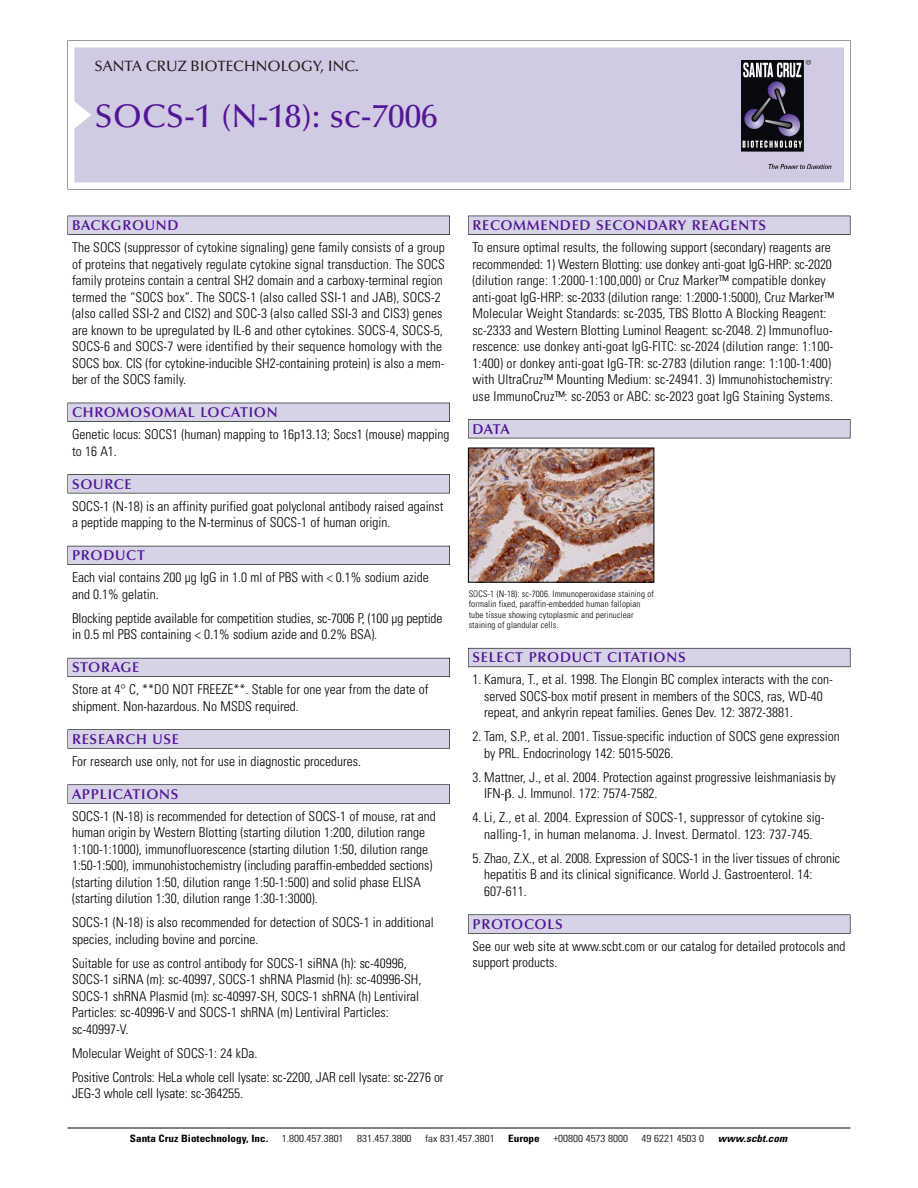
<style>
.page{position:relative;width:918px;height:1188px;background:#fff}
.page>*{position:absolute;margin:0;border:0;box-sizing:border-box;transform-origin:0 0}
.t1{font:500 33px "Optima";color:#511695}
.t2{font:500 15px "Optima";color:#231f20}
.t3{font:600 14.25px "Optima";letter-spacing:.05em;color:#511695}
.t4{font:300 condensed 13.5px/16.5px "Univers";color:#000}
.t5{font:300 condensed 10.2px "Univers";color:#000;scale:1.1 1}
.t6{font:700 condensed 10.2px "Univers";color:#000;scale:1.1 1}
.t7{font:italic 700 condensed 10.2px "Univers";letter-spacing:.005em;color:#000;scale:1.1 1}
.t8{font:300 condensed 9px/10.5px "Univers";letter-spacing:.015em;color:#000}
</style>
<div class="page">
<svg style="left:68px;top:40px;width:783px;height:149px"></svg>
<div style="left:74px;top:47px;width:770px;height:135px;background:#d1cae3"></div>
<img style="left:741px;top:60px;width:90px;height:108px">
<div style="left:68px;top:216px;width:382px;height:19px;background:#525155"></div>
<div style="left:68px;top:216px;width:381px;height:18px;background:#d7d3e7"></div>
<div style="left:68px;top:403px;width:382px;height:19px;background:#515055"></div>
<div style="left:68px;top:403px;width:381px;height:18px;background:#d7d3e7"></div>
<div style="left:68px;top:474px;width:382px;height:19px;background:#545357"></div>
<div style="left:68px;top:475px;width:381px;height:18px;background:#d7d3e7"></div>
<div style="left:68px;top:546px;width:382px;height:19px;background:#54535a"></div>
<div style="left:68px;top:546px;width:381px;height:18px;background:#d7d3e7"></div>
<div style="left:68px;top:658px;width:382px;height:19px;background:#5b5a62"></div>
<div style="left:68px;top:658px;width:381px;height:18px;background:#d7d3e7"></div>
<div style="left:68px;top:729px;width:382px;height:20px;background:#626263"></div>
<div style="left:68px;top:730px;width:381px;height:18px;background:#d7d3e7"></div>
<div style="left:68px;top:784px;width:382px;height:20px;background:#616161"></div>
<div style="left:68px;top:785px;width:381px;height:18px;background:#d7d3e7"></div>
<div style="left:468px;top:216px;width:382px;height:19px;background:#525155"></div>
<div style="left:468px;top:216px;width:382px;height:18px;background:#d7d3e7"></div>
<div style="left:468px;top:419px;width:382px;height:19px;background:#525155"></div>
<div style="left:468px;top:420px;width:382px;height:18px;background:#d7d3e7"></div>
<div style="left:468px;top:648px;width:382px;height:19px;background:#66646d"></div>
<div style="left:468px;top:649px;width:382px;height:18px;background:#d7d3e7"></div>
<svg style="left:468px;top:914px;width:382px;height:20px"></svg>
<div style="left:468px;top:915px;width:382px;height:18px;background:#d7d3e7"></div>
<hr style="left:68px;top:1128px;width:782px;height:1px;background:#000">
<img style="left:470px;top:450px;width:182px;height:131px">
<div style="left:468px;top:448px;width:186px;height:135px;border:1px solid #000"></div>
<p class="t2" style="left:94px;top:61px;width:266px">SANTA CRUZ BIOTECHNOLOGY, INC.</p>
<h1 class="t1" style="left:94px;top:103px;width:345px">SOCS-1 (N-18): sc-7006</h1>
<p class="t3" style="left:72px;top:219px;width:108px">BACKGROUND</p>
<p class="t4" style="left:72px;top:240px;width:374px">The SOCS (suppressor of cytokine signaling) gene family consists of a group of proteins that negatively regulate cytokine signal transduction. The SOCS family proteins contain a central SH2 domain and a carboxy-terminal region termed the “SOCS box”. The SOCS-1 (also called SSI-1 and JAB), SOCS-2 (also called SSI-2 and CIS2) and SOC-3 (also called SSI-3 and CIS3) genes are known to be upregulated by IL-6 and other cytokines. SOCS-4, SOCS-5, SOCS-6 and SOCS-7 were identified by their sequence homology with the SOCS box. CIS (for cytokine-inducible SH2-containing protein) is also a mem&shy;ber of the SOCS family.</p>
<p class="t3" style="left:72px;top:407px;width:207px">CHROMOSOMAL LOCATION</p>
<p class="t4" style="left:72px;top:427px;width:379px">Genetic locus: SOCS1 (human) mapping to 16p13.13; Socs1 (mouse) mapping to 16 A1.</p>
<p class="t3" style="left:72px;top:478px;width:61px">SOURCE</p>
<p class="t4" style="left:72px;top:499px;width:373px">SOCS-1 (N-18) is an affinity purified goat polyclonal antibody raised against a peptide mapping to the N-terminus of SOCS-1 of human origin.</p>
<p class="t3" style="left:72px;top:550px;width:74px">PRODUCT</p>
<p class="t4" style="left:72px;top:570px;width:358px">Each vial contains 200 µg IgG in 1.0 ml of PBS with &lt; 0.1% sodium azide and 0.1% gelatin.</p>
<p class="t4" style="left:72px;top:611px;width:372px">Blocking peptide available for competition studies, sc-7006 P, (100 µg peptide in 0.5 ml PBS containing &lt; 0.1% sodium azide and 0.2% BSA).</p>
<p class="t3" style="left:72px;top:662px;width:69px">STORAGE</p>
<p class="t4" style="left:72px;top:682px;width:358px">Store at 4° C, **DO NOT FREEZE**. Stable for one year from the date of shipment. Non-hazardous. No MSDS required.</p>
<p class="t3" style="left:72px;top:733px;width:109px">RESEARCH USE</p>
<p class="t4" style="left:72px;top:754px;width:290px">For research use only, not for use in diagnostic procedures.</p>
<p class="t3" style="left:72px;top:788px;width:108px">APPLICATIONS</p>
<p class="t4" style="left:72px;top:809px;width:365px">SOCS-1 (N-18) is recommended for detection of SOCS-1 of mouse, rat and human origin by Western Blotting (starting dilution 1:200, dilution range 1:100-1:1000), immunofluorescence (starting dilution 1:50, dilution range 1:50-1:500), immunohistochemistry (including paraffin-embedded sections) (starting dilution 1:50, dilution range 1:50-1:500) and solid phase ELISA (starting dilution 1:30, dilution range 1:30-1:3000).</p>
<p class="t4" style="left:72px;top:916px;width:363px">SOCS-1 (N-18) is also recommended for detection of SOCS-1 in additional species, including bovine and porcine.</p>
<p class="t4" style="left:72px;top:956px;width:351px">Suitable for use as control antibody for SOCS-1 siRNA (h): sc-40996, SOCS-1 siRNA (m): sc-40997, SOCS-1 shRNA Plasmid (h): sc-40996-SH, SOCS-1 shRNA Plasmid (m): sc-40997-SH, SOCS-1 shRNA (h) Lentiviral Particles: sc-40996-V and SOCS-1 shRNA (m) Lentiviral Particles: sc-40997-V.</p>
<p class="t4" style="left:72px;top:1042px;width:373px;line-height:24px">Molecular Weight of SOCS-1: 24 kDa.<br>Positive Controls: HeLa whole cell lysate: sc-2200, JAR cell lysate: sc-2276 or</p>
<p class="t4" style="left:72px;top:1087px;width:172px">JEG-3 whole cell lysate: sc-364255.</p>
<p class="t3" style="left:473px;top:219px;width:295px">RECOMMENDED SECONDARY REAGENTS</p>
<p class="t4" style="left:473px;top:240px;width:363px">To ensure optimal results, the following support (secondary) reagents are recommended: 1) Western Blotting: use donkey anti-goat IgG-HRP: sc-2020 (dilution range: 1:2000-1:100,000) or Cruz Marker™ compatible donkey anti-goat IgG-HRP: sc-2033 (dilution range: 1:2000-1:5000), Cruz Marker™ Molecular Weight Standards: sc-2035, TBS Blotto A Blocking Reagent: sc-2333 and Western Blotting Luminol Reagent: sc-2048. 2) Immunofluo&shy;rescence: use donkey anti-goat IgG-FITC: sc-2024 (dilution range: 1:100- 1:400) or donkey anti-goat IgG-TR: sc-2783 (dilution range: 1:100-1:400) with UltraCruz™ Mounting Medium: sc-24941. 3) Immunohistochemistry: use ImmunoCruz™: sc-2053 or ABC: sc-2023 goat IgG Staining Systems.</p>
<p class="t3" style="left:473px;top:423px;width:39px">DATA</p>
<p class="t8" style="left:469px;top:589px;width:187px">SOCS-1 (N-18): sc-7006. Immunoperoxidase staining of formalin fixed, paraffin-embedded human fallopian tube tissue showing cytoplasmic and perinuclear staining of glandular cells.</p>
<p class="t3" style="left:473px;top:652px;width:215px">SELECT PRODUCT CITATIONS</p>
<p class="t4" style="left:484px;top:673px;width:350px;text-indent:-12px">1. Kamura, T., et al. 1998. The Elongin BC complex interacts with the con&shy;served SOCS-box motif present in members of the SOCS, ras, WD-40 repeat, and ankyrin repeat families. Genes Dev. 12: 3872-3881.</p>
<p class="t4" style="left:484px;top:730px;width:357px;text-indent:-12px">2. Tam, S.P., et al. 2001. Tissue-specific induction of SOCS gene expression by PRL. Endocrinology 142: 5015-5026.</p>
<p class="t4" style="left:484px;top:770px;width:353px;text-indent:-12px">3. Mattner, J., et al. 2004. Protection against progressive leishmaniasis by<br>IFN- . J. Immunol. 172: 7574-7582.</p>
<p class="t4" style="left:473px;top:811px;width:354px;text-align:center">4. Li, Z., et al. 2004. Expression of SOCS-1, suppressor of cytokine sig&shy;nalling-1, in human melanoma. J. Invest. Dermatol. 123: 737-745.</p>
<p class="t4" style="left:484px;top:851px;width:357px;text-indent:-12px">5. Zhao, Z.X., et al. 2008. Expression of SOCS-1 in the liver tissues of chronic hepatitis B and its clinical significance. World J. Gastroenterol. 14:<br>607-611.</p>
<p class="t3" style="left:473px;top:918px;width:92px">PROTOCOLS</p>
<p class="t4" style="left:473px;top:939px;width:375px">See our web site at www.scbt.com or our catalog for detailed protocols and support products.</p>
<p class="t6" style="left:130px;top:1135px;width:127px">Santa Cruz Biotechnology, Inc.</p>
<p class="t5" style="left:282px;top:1135px;width:58px">1.800.457.3801</p>
<p class="t5" style="left:357px;top:1135px;width:51px">831.457.3800</p>
<p class="t5" style="left:425px;top:1135px;width:65px">fax 831.457.3801</p>
<p class="t6" style="left:508px;top:1135px;width:30px">Europe</p>
<p class="t5" style="left:553px;top:1135px;width:69px">+00800 4573 8000</p>
<p class="t5" style="left:642px;top:1135px;width:58px">49 6221 4503 0</p>
<p class="t7" style="left:718px;top:1135px;width:64px">www.scbt.com</p>
</div>
